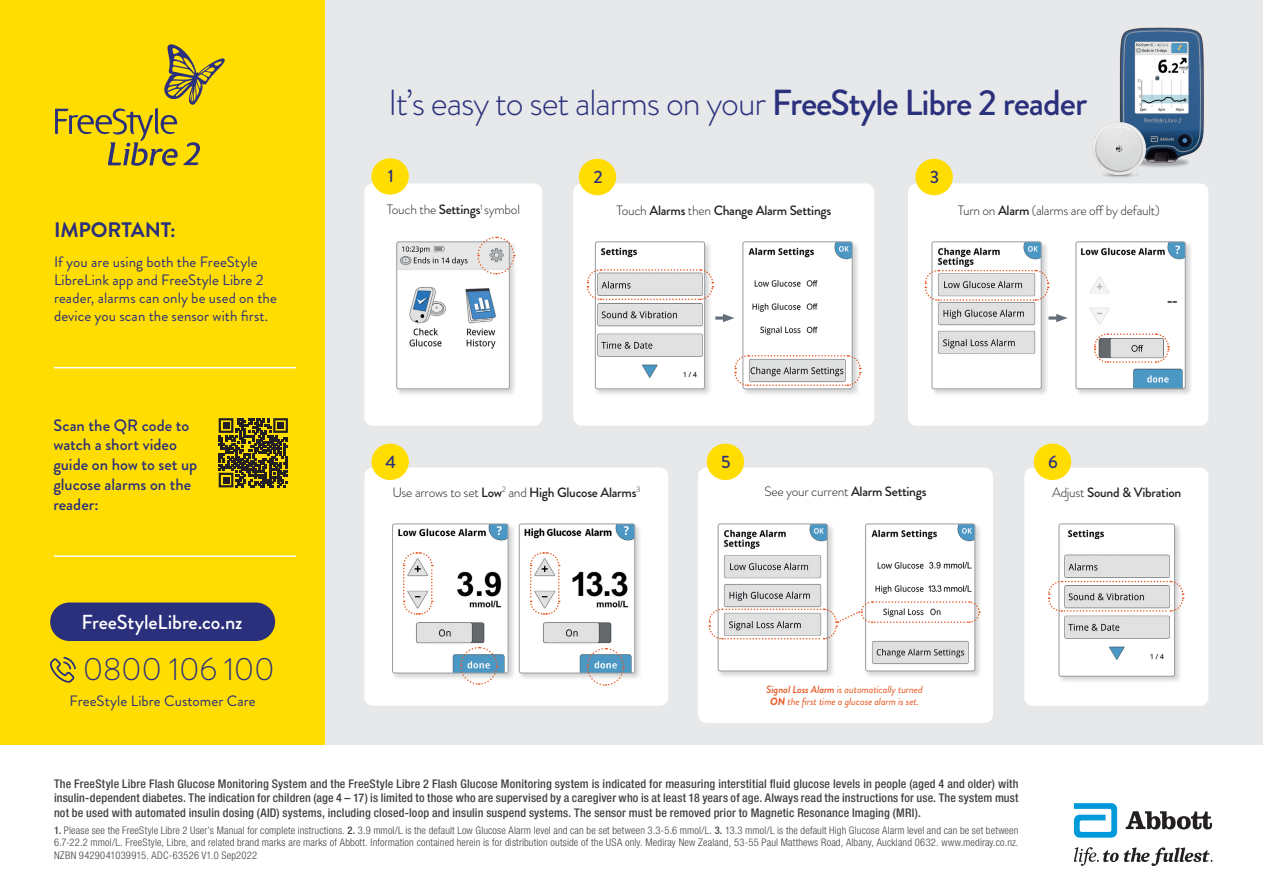
<style>
.page{position:relative;width:1263px;height:893px;background:#fff}
.page>*{position:absolute;margin:0;border:0;box-sizing:border-box;transform-origin:0 0}
.t1{font:300 36.15px "Brandon Grotesque";letter-spacing:-.03em;color:#2b307c}
.Headline{font:300 32.1px "Brandon Grotesque";letter-spacing:-.01em;color:#2b307c}
.t2{font:700 21px "Brandon Grotesque";letter-spacing:-.01em;color:#2b307c}
.t3{font:500 20.25px "Brandon Grotesque";letter-spacing:-.005em;color:#fff}
.t4{font:500 17.85px "Brandon Grotesque";color:#2b307c}
.t5{font:500 16.5px/19.8px "Brandon Grotesque";color:#2b307c}
.Headline-2{font:15px/18px "Brandon Grotesque";letter-spacing:.005em;color:#2b307c}
.t6{font:500 13.5px "Brandon Grotesque";letter-spacing:-.02em;color:#231f20}
.t7{font:300 13.5px "Brandon Grotesque";letter-spacing:-.02em;color:#231f20}
.t8{font:500 condensed 12px/14.4px "Helvetica Neue LT Std";letter-spacing:.015em;color:#414142;text-align:justify}
.t9{font:300 condensed 10.5px/12.6px "Helvetica Neue LT Std";letter-spacing:.025em;color:#414142;text-align:justify}
.t10{font:italic 10.5px/11.6px "Brandon Grotesque";letter-spacing:-.01em;color:#e75721;text-align:center}
.s1{font-weight:500}
.s2{font-weight:300}
.s3{font-weight:700}
</style>
<div class="page">
<div style="left:0;top:0;width:325px;height:745px;background:#fd0"></div>
<div style="left:325px;top:0;width:938px;height:745px;background:#e6e8ea"></div>
<svg style="left:1074px;top:803px;width:43px;height:35px"></svg>
<svg style="left:1126px;top:811px;width:86px;height:18px"></svg>
<svg style="left:1074px;top:847px;width:138px;height:19px"></svg>
<div style="left:364px;top:183px;width:178px;height:243px;background:#fff;border-radius:9px"></div>
<div style="left:395px;top:240px;width:122px;height:157px;background:#231f20;opacity:.2"></div>
<img style="left:398px;top:243px;width:110px;height:144px">
<div style="left:396px;top:241px;width:114px;height:148px;border:1px solid #979ca1;border-radius:2px"></div>
<svg style="left:476px;top:236px;width:39px;height:39px"></svg>
<div style="left:371px;top:158px;width:38px;height:37px;background:#fd0;border-radius:50%"></div>
<div style="left:364px;top:468px;width:304px;height:238px;background:#fff;border-radius:9px"></div>
<div style="left:390px;top:522px;width:126px;height:159px;background:#231f20;opacity:.2"></div>
<img style="left:394px;top:524px;width:114px;height:149px">
<div style="left:392px;top:524px;width:116px;height:149px;border:1px solid #979ca1;border-radius:2px"></div>
<svg style="left:402px;top:551px;width:31px;height:64px"></svg>
<div style="left:517px;top:522px;width:125px;height:159px;background:#231f20;opacity:.2"></div>
<img style="left:519px;top:524px;width:114px;height:149px">
<div style="left:519px;top:524px;width:116px;height:149px;border:1px solid #979ca1;border-radius:2px"></div>
<div style="left:371px;top:444px;width:38px;height:36px;background:#fd0;border-radius:50%"></div>
<div style="left:573px;top:183px;width:301px;height:243px;background:#fff;border-radius:9px"></div>
<div style="left:593px;top:240px;width:120px;height:157px;background:#231f20;opacity:.2"></div>
<img style="left:595px;top:243px;width:110px;height:146px">
<div style="left:595px;top:241px;width:110px;height:148px;border:1px solid #979ca1;border-radius:2px"></div>
<div style="left:741px;top:240px;width:119px;height:157px;background:#231f20;opacity:.2"></div>
<img style="left:744px;top:243px;width:108px;height:146px">
<div style="left:742px;top:241px;width:110px;height:148px;border:1px solid #979ca1;border-radius:2px"></div>
<svg style="left:715px;top:316px;width:8px;height:4px"></svg>
<svg style="left:723px;top:314px;width:11px;height:8px"></svg>
<div style="left:579px;top:159px;width:37px;height:36px;background:#fd0;border-radius:50%"></div>
<svg style="left:734px;top:354px;width:127px;height:33px"></svg>
<svg style="left:586px;top:268px;width:128px;height:33px"></svg>
<div style="left:908px;top:183px;width:300px;height:243px;background:#fff;border-radius:9px"></div>
<div style="left:930px;top:240px;width:119px;height:157px;background:#231f20;opacity:.2"></div>
<img style="left:933px;top:243px;width:108px;height:146px">
<div style="left:931px;top:241px;width:110px;height:148px;border:1px solid #979ca1;border-radius:2px"></div>
<div style="left:1074px;top:240px;width:119px;height:157px;background:#231f20;opacity:.2"></div>
<img style="left:1076px;top:243px;width:109px;height:146px">
<div style="left:1076px;top:241px;width:109px;height:148px;border:1px solid #979ca1;border-radius:2px"></div>
<svg style="left:1093px;top:333px;width:77px;height:31px"></svg>
<svg style="left:1048px;top:316px;width:8px;height:4px"></svg>
<svg style="left:1056px;top:314px;width:12px;height:8px"></svg>
<div style="left:915px;top:159px;width:38px;height:36px;background:#fd0;border-radius:50%"></div>
<svg style="left:924px;top:269px;width:125px;height:33px"></svg>
<div style="left:1024px;top:468px;width:184px;height:238px;background:#fff;border-radius:9px"></div>
<div style="left:1057px;top:522px;width:125px;height:162px;background:#231f20;opacity:.2"></div>
<div style="left:1059px;top:524px;width:115px;height:152px;background:#fff;border-radius:2px"></div>
<img style="left:1064px;top:529px;width:106px;height:131px">
<div style="left:1059px;top:524px;width:116px;height:153px;border:1px solid #979ca1;border-radius:2px"></div>
<div style="left:1034px;top:444px;width:37px;height:36px;background:#fd0;border-radius:50%"></div>
<svg style="left:1048px;top:580px;width:136px;height:32px"></svg>
<div style="left:698px;top:468px;width:295px;height:255px;background:#fff;border-radius:9px"></div>
<div style="left:716px;top:522px;width:119px;height:157px;background:#231f20;opacity:.2"></div>
<img style="left:718px;top:524px;width:108px;height:147px">
<div style="left:718px;top:524px;width:110px;height:147px;border:1px solid #979ca1;border-radius:2px"></div>
<div style="left:863px;top:522px;width:120px;height:157px;background:#231f20;opacity:.2"></div>
<img style="left:867px;top:524px;width:108px;height:147px">
<div style="left:865px;top:524px;width:110px;height:147px;border:1px solid #979ca1;border-radius:2px"></div>
<div style="left:707px;top:444px;width:37px;height:36px;background:#fd0;border-radius:50%"></div>
<svg style="left:708px;top:600px;width:272px;height:40px"></svg>
<svg style="left:529px;top:551px;width:31px;height:64px"></svg>
<svg style="left:459px;top:646px;width:39px;height:39px"></svg>
<svg style="left:586px;top:647px;width:39px;height:39px"></svg>
<svg style="left:55px;top:44px;width:170px;height:122px"></svg>
<hr style="left:54px;top:367px;width:242px;height:1px;background:#fff">
<svg style="left:219px;top:418px;width:69px;height:69px"></svg>
<hr style="left:54px;top:555px;width:242px;height:2px;background:#fff">
<img style="left:1092px;top:28px;width:112px;height:149px">
<div style="left:50px;top:602px;width:225px;height:39px;background:#2b307c;border-radius:19px"></div>
<svg style="left:50px;top:656px;width:26px;height:27px"></svg>
<p class="t1" style="left:388px;top:78px;width:700px">It’s easy to set alarms on your <span class="s1">FreeStyle Libre 2 reader</span></p>
<p class="t2" style="left:54px;top:215px;width:123px">IMPORTANT:</p>
<p class="Headline-2" style="left:54px;top:253px;width:224px">If you are using both the FreeStyle LibreLink app and FreeStyle Libre 2 reader, alarms can only be used on the device you scan the sensor with first.</p>
<p class="t5" style="left:53px;top:415px;width:145px">Scan the QR code to watch a short video guide on how to set up glucose alarms on the reader:</p>
<p class="t3" style="left:81px;top:608px;width:162px">FreeStyleLibre.co.nz</p>
<p class="Headline" style="left:83px;top:647px;width:194px">0800 106 100</p>
<p class="Headline-2" style="left:70px;top:692px;width:188px">FreeStyle Libre Customer Care</p>
<p class="t4" style="left:388px;top:164px;width:8px">1</p>
<p class="t7" style="left:387px;top:200px;width:135px">Touch the <span class="s1">Settings</span><sup>1</sup> symbol</p>
<p class="t4" style="left:593px;top:164px;width:11px">2</p>
<p class="t6" style="left:616px;top:201px;width:216px"><span class="s2">Touch</span> Alarms <span class="s2">then</span> Change Alarm Settings</p>
<p class="t4" style="left:930px;top:164px;width:11px">3</p>
<p class="t7" style="left:958px;top:201px;width:203px">Turn on <span class="s1">Alarm</span> (alarms are off by default)</p>
<p class="t4" style="left:385px;top:449px;width:12px">4</p>
<p class="t6" style="left:392px;top:483px;width:250px"><span class="s2">Use arrows to set</span> Low<sup>2</sup> <span class="s2">and</span> High Glucose Alarms<sup>3</sup></p>
<p class="t4" style="left:721px;top:449px;width:11px">5</p>
<p class="t7" style="left:764px;top:482px;width:164px">See your current <span class="s1">Alarm Settings</span></p>
<p class="t10" style="left:766px;top:684px;width:158px"><span class="s1">Signal Loss Alarm</span> is automatically turned<br><span class="s3">ON</span> the first time a glucose alarm is set.</p>
<p class="t4" style="left:1048px;top:449px;width:11px">6</p>
<p class="t6" style="left:1052px;top:483px;width:131px"><span class="s2">Adjust</span> Sound &amp; Vibration</p>
<p class="t8" style="left:54px;top:776px;width:966px">The FreeStyle Libre Flash Glucose Monitoring System and the FreeStyle Libre 2 Flash Glucose Monitoring system is indicated for measuring interstitial fluid glucose levels in people (aged 4 and older) with insulin-dependent diabetes. The indication for children (age 4 – 17) is limited to those who are supervised by a caregiver who is at least 18 years of age. Always read the instructions for use. The system must not be used with automated insulin dosing (AID) systems, including closed-loop and insulin suspend systems. The sensor must be removed prior to Magnetic Resonance Imaging (MRI).</p>
<p class="t9" style="left:54px;top:823px;width:966px"><span class="s1">1.</span> Please see the FreeStyle Libre 2 User’s Manual for complete instructions. <span class="s1">2.</span> 3.9 mmol/L is the default Low Glucose Alarm level and can be set between 3.3-5.6 mmol/L. <span class="s1">3.</span> 13.3 mmol/L is the default High Glucose Alarm level and can be set between 6.7-22.2 mmol/L. FreeStyle, Libre, and related brand marks are marks of Abbott. Information contained herein is for distribution outside of the USA only. Mediray New Zealand, 53-55 Paul Matthews Road, Albany, Auckland 0632. www.mediray.co.nz.<br>NZBN 9429041039915. ADC-63526 V1.0 Sep2022</p>
</div>
